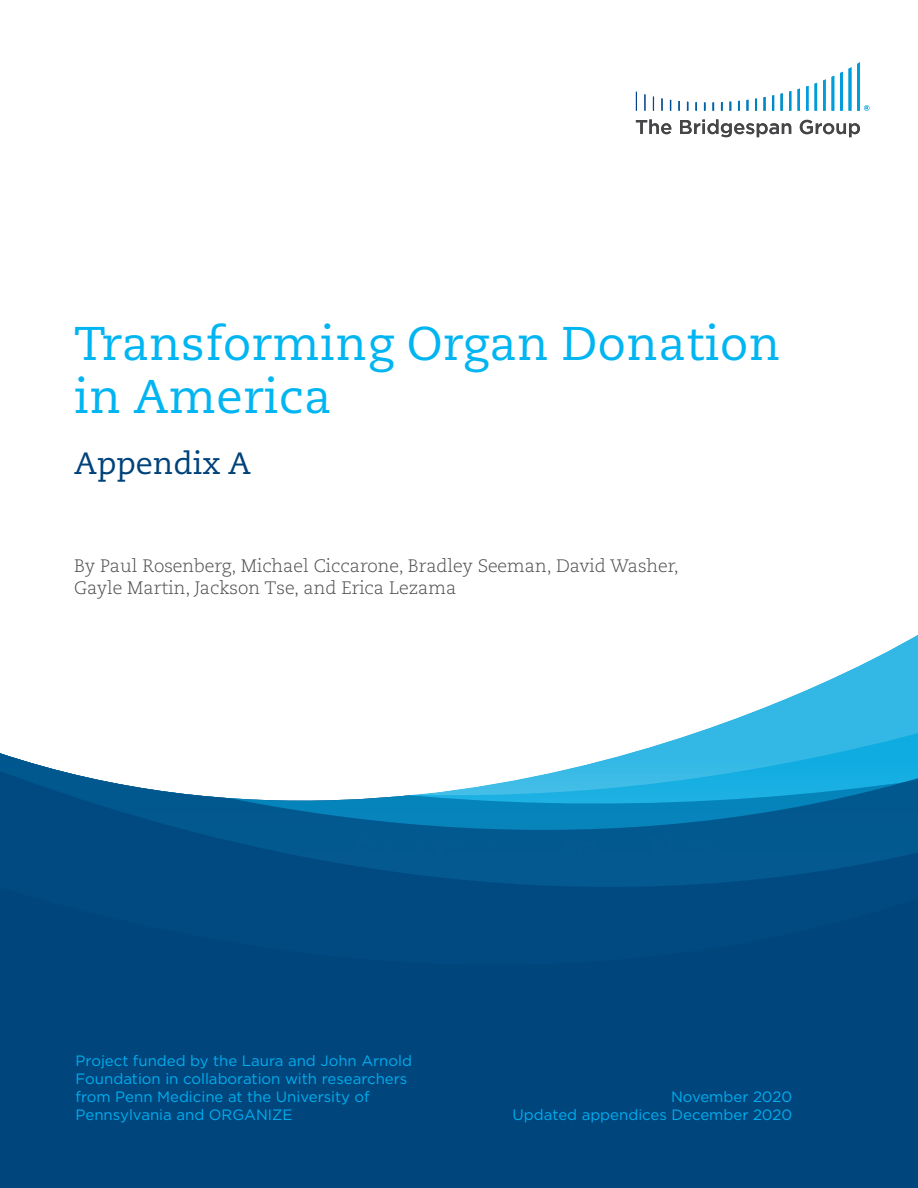
<style>
.page{position:relative;width:918px;height:1188px;background:#fff}
.page>*{position:absolute;margin:0;border:0;box-sizing:border-box;transform-origin:0 0}
.t1{font:47.25px/52.5px "Caecilia LT Std";letter-spacing:.01em;color:#00b5f1}
.t2{font:30.75px "Caecilia LT Std";color:#00427a}
.t3{font:300 18px/21.6px "Caecilia LT Std";color:#4c4d50}
.t4{font:15px/18px "Gotham";color:#00aeef;text-align:right}
</style>
<div class="page">
<svg style="left:698px;top:654px;width:220px;height:78px;fill:#33b8e5"></svg>
<svg style="left:0;top:732px;width:918px;height:456px;background:#175f91"></svg>
<svg style="left:636px;top:119px;width:35px;height:15px"></svg>
<svg style="left:800px;top:120px;width:60px;height:17px"></svg>
<svg style="left:680px;top:119px;width:111px;height:18px"></svg>
<svg style="left:636px;top:62px;width:233px;height:49px"></svg>
<h1 class="t1" style="left:74px;top:319px;width:708px">Transforming Organ Donation in America</h1>
<h2 class="t2" style="left:74px;top:446px;width:178px">Appendix A</h2>
<p class="t3" style="left:74px;top:556px;width:606px">By Paul Rosenberg, Michael Ciccarone, Bradley Seeman, David Washer,<br>Gayle Martin, Jackson Tse, and Erica Lezama</p>
<p class="t4" style="left:76px;top:1052px;width:338px;text-align:left">Project funded by the Laura and John Arnold Foundation in collaboration with researchers from Penn Medicine at the University of Pennsylvania and ORGANIZE</p>
<p class="t4" style="left:513px;top:1088px;width:281px">November 2020<br>Updated appendices December 2020</p>
</div>
